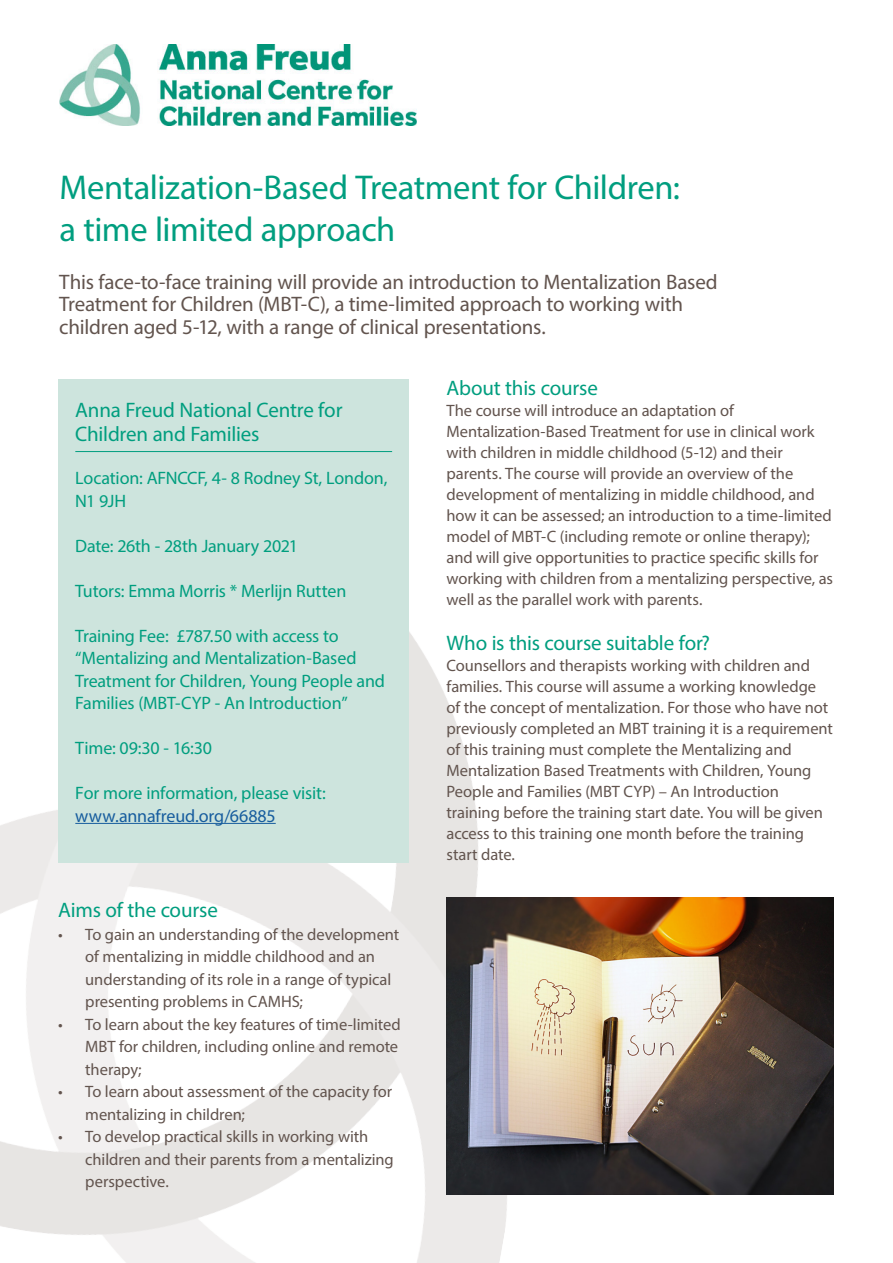
<style>
.page{position:relative;width:893px;height:1263px;background:#fff}
.page>*{position:absolute;margin:0;border:0;box-sizing:border-box;transform-origin:0 0}
.Section_heading__col{font:34.5px "Myriad Pro";letter-spacing:-.015em;color:#009e7f}
.Body_copy{font:21px/22.5px "Myriad Pro";letter-spacing:-.01em;color:#62544e}
.Body_copy-2{font:21px "Myriad Pro";letter-spacing:-.01em;color:#009e7f}
.Text_box_sub_heading{font:21px/24px "Myriad Pro";letter-spacing:-.01em;color:#009e7f}
.Text_box_body_copy_M{font:18px/22.5px "Myriad Pro";letter-spacing:-.01em;color:#009e7f}
.Text_box_body_copy_M-2{font:18px "Myriad Pro";letter-spacing:-.005em;color:#175d9e}
.Body_copy-3{font:16.5px/21px "Myriad Pro";letter-spacing:-.005em;color:#62544e}
</style>
<div class="page">
<div style="left:58px;top:379px;width:351px;height:484px;background:#cde4dd"></div>
<hr style="left:75px;top:451px;width:317px;height:1px;background:#009e7f">
<hr style="left:75px;top:823px;width:201px;height:1px;background:#175d9e">
<img style="left:60px;top:45px;width:357px;height:81px">
<img style="left:446px;top:897px;width:387px;height:298px">
<p class="Section_heading__col" style="left:60px;top:166px;width:622px">Mentalization-Based Treatment for Children:</p>
<p class="Section_heading__col" style="left:60px;top:208px;width:337px">a time limited approach</p>
<p class="Body_copy" style="left:59px;top:270px;width:660px">This face-to-face training will provide an introduction to Mentalization Based<br>Treatment for Children (MBT-C), a time-limited approach to working with children aged 5-12, with a range of clinical presentations.</p>
<p class="Text_box_sub_heading" style="left:75px;top:397px;width:269px">Anna Freud National Centre for<br>Children and Families</p>
<p class="Text_box_body_copy_M" style="left:75px;top:466px;width:314px">Location: AFNCCF, 4- 8 Rodney St, London,<br>N1 9JH</p>
<p class="Text_box_body_copy_M" style="left:75px;top:534px;width:224px">Date: 26th - 28th January 2021</p>
<p class="Text_box_body_copy_M" style="left:75px;top:579px;width:273px">Tutors: Emma Morris * Merlijn Rutten</p>
<p class="Text_box_body_copy_M" style="left:75px;top:624px;width:311px">Training Fee: £787.50 with access to “Mentalizing and Mentalization-Based Treatment for Children, Young People and Families (MBT-CYP - An Introduction”</p>
<p class="Text_box_body_copy_M" style="left:75px;top:736px;width:138px">Time: 09:30 - 16:30</p>
<p class="Text_box_body_copy_M" style="left:75px;top:781px;width:252px">For more information, please visit:</p>
<p class="Text_box_body_copy_M-2" style="left:75px;top:804px;width:202px">www.annafreud.org/66885</p>
<p class="Body_copy-2" style="left:58px;top:897px;width:161px">Aims of the course</p>
<p class="Body_copy-3" style="left:85px;top:923px;width:316px;line-height:22.5px;text-indent:-27px">• To gain an understanding of the development of mentalizing in middle childhood and an understanding of its role in a range of typical presenting problems in CAMHS;</p>
<p class="Body_copy-3" style="left:85px;top:1013px;width:317px;line-height:22.5px;text-indent:-27px">• To learn about the key features of time-limited<br>MBT for children, including online and remote therapy;</p>
<p class="Body_copy-3" style="left:85px;top:1080px;width:308px;line-height:22.5px;text-indent:-27px">• To learn about assessment of the capacity for mentalizing in children;</p>
<p class="Body_copy-3" style="left:85px;top:1125px;width:310px;line-height:22.5px;text-indent:-27px">• To develop practical skills in working with children and their parents from a mentalizing perspective.</p>
<p class="Body_copy-2" style="left:446px;top:375px;width:153px">About this course</p>
<p class="Body_copy-3" style="left:446px;top:400px;width:388px">The course will introduce an adaptation of Mentalization-Based Treatment for use in clinical work with children in middle childhood (5-12) and their parents. The course will provide an overview of the development of mentalizing in middle childhood, and how it can be assessed; an introduction to a time-limited model of MBT-C (including remote or online therapy); and will give opportunities to practice specific skills for working with children from a mentalizing perspective, as well as the parallel work with parents.</p>
<p class="Body_copy-2" style="left:446px;top:630px;width:265px">Who is this course suitable for?</p>
<p class="Body_copy-3" style="left:446px;top:655px;width:388px">Counsellors and therapists working with children and families. This course will assume a working knowledge of the concept of mentalization. For those who have not previously completed an MBT training it is a requirement of this training must complete the Mentalizing and Mentalization Based Treatments with Children, Young People and Families (MBT CYP) – An Introduction</p>
<p class="Body_copy-3" style="left:446px;top:802px;width:378px">training before the training start date. You will be given access to this training one month before the training start date.</p>
</div>
